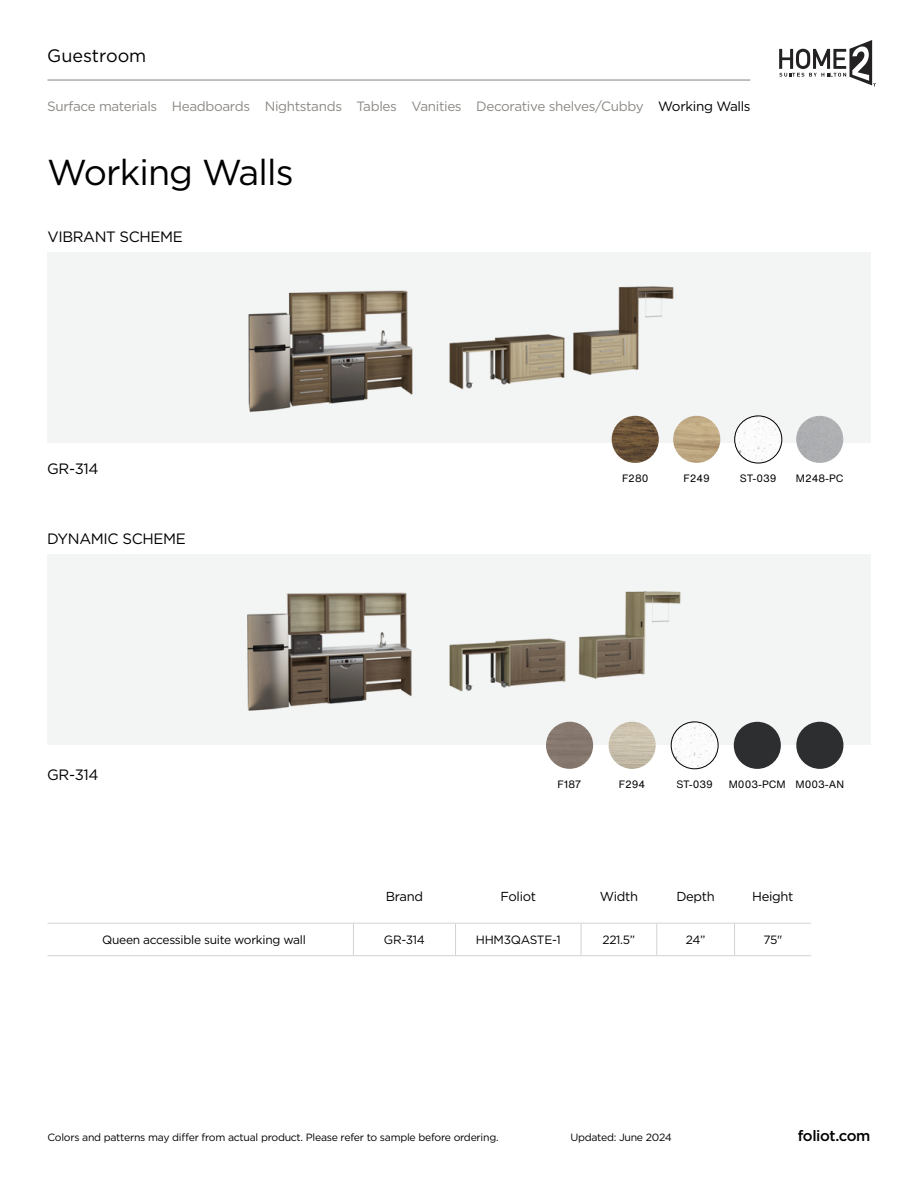
<style>
.page{position:relative;width:918px;height:1188px;background:#fff}
.page>*{position:absolute;margin:0;border:0;box-sizing:border-box;transform-origin:0 0}
.t1{font:36px "Gotham";letter-spacing:-.025em;color:#000}
.t2{font:18px "Gotham";color:#000}
.t3{font:15px "Gotham";letter-spacing:-.025em;color:#000}
.t4{font:500 15px "Gotham";letter-spacing:-.025em;color:#000}
.t5{font:13.5px "Gotham";letter-spacing:-.025em;color:#8c8985}
.t6{font:13.05px "Gotham";letter-spacing:-.025em;color:#000}
.t7{font:12px "Gotham";letter-spacing:-.025em;color:#000}
.t8{font:10.5px "Gotham";letter-spacing:-.025em;color:#000}
.t9{font:10.5px "Helvetica Now Text";color:#000}
.s1{color:#000}
</style>
<div class="page">
<hr style="left:47px;top:80px;width:703px;height:1px;background:#808285">
<svg style="left:779px;top:40px;width:97px;height:46px"></svg>
<svg style="left:48px;top:922px;width:763px;height:1px"></svg>
<hr style="left:353px;top:923px;width:1px;height:33px;background:#d1d3d4">
<hr style="left:455px;top:923px;width:1px;height:33px;background:#d1d3d4">
<hr style="left:48px;top:923px;width:305px;height:1px;background:#d1d3d4">
<hr style="left:353px;top:923px;width:103px;height:1px;background:#d1d3d4">
<hr style="left:456px;top:923px;width:125px;height:1px;background:#d1d3d4">
<hr style="left:48px;top:955px;width:305px;height:1px;background:#d1d3d4">
<hr style="left:353px;top:955px;width:103px;height:1px;background:#d1d3d4">
<hr style="left:456px;top:955px;width:125px;height:1px;background:#d1d3d4">
<hr style="left:581px;top:955px;width:76px;height:1px;background:#d1d3d4">
<hr style="left:657px;top:955px;width:78px;height:1px;background:#d1d3d4">
<hr style="left:735px;top:955px;width:76px;height:1px;background:#d1d3d4">
<hr style="left:581px;top:923px;width:76px;height:1px;background:#d1d3d4">
<hr style="left:581px;top:923px;width:1px;height:33px;background:#d1d3d4">
<hr style="left:657px;top:923px;width:78px;height:1px;background:#d1d3d4">
<hr style="left:657px;top:923px;width:1px;height:33px;background:#d1d3d4">
<hr style="left:735px;top:923px;width:76px;height:1px;background:#d1d3d4">
<hr style="left:734px;top:923px;width:1px;height:33px;background:#d1d3d4">
<div style="left:47px;top:253px;width:823px;height:190px;background:#f3f4f4"></div>
<div style="left:47px;top:555px;width:823px;height:190px;background:#f3f4f4"></div>
<img style="left:248px;top:286px;width:426px;height:127px">
<img style="left:247px;top:591px;width:434px;height:120px">
<img style="left:612px;top:416px;width:47px;height:47px;border-radius:24px">
<div style="left:546px;top:722px;width:47px;height:47px;background:#86786e;border-radius:24px"></div>
<img style="left:673px;top:416px;width:47px;height:47px;border-radius:24px">
<img style="left:609px;top:722px;width:47px;height:47px;border-radius:24px">
<div style="left:796px;top:722px;width:47px;height:47px;background:#2c2e2f;border-radius:24px"></div>
<div style="left:796px;top:416px;width:47px;height:47px;background:#adafb1;border-radius:24px"></div>
<div style="left:734px;top:722px;width:47px;height:47px;background:#2c2e2f;border-radius:24px"></div>
<img style="left:735px;top:416px;width:47px;height:47px;border-radius:24px">
<div style="left:735px;top:416px;width:47px;height:47px;border:1px solid #000;border-radius:50%"></div>
<img style="left:671px;top:722px;width:47px;height:47px;border-radius:23px">
<div style="left:671px;top:722px;width:47px;height:47px;border:1px solid #000;border-radius:50%"></div>
<h2 class="t2" style="left:47px;top:44px;width:101px">Guestroom</h2>
<p class="t5" style="left:47px;top:98px;width:705px">Surface materials Headboards Nightstands Tables Vanities Decorative shelves/Cubby <span class="s1">Working Walls</span></p>
<h1 class="t1" style="left:47px;top:149px;width:248px">Working Walls</h1>
<h3 class="t3" style="left:48px;top:227px;width:137px">VIBRANT SCHEME</h3>
<h3 class="t3" style="left:47px;top:459px;width:53px">GR-314</h3>
<h3 class="t3" style="left:47px;top:529px;width:140px">DYNAMIC SCHEME</h3>
<h3 class="t3" style="left:47px;top:765px;width:53px">GR-314</h3>
<p class="t9" style="left:622px;top:471px;width:28px">F280</p>
<p class="t9" style="left:684px;top:471px;width:28px">F249</p>
<p class="t9" style="left:740px;top:471px;width:38px">ST-039</p>
<p class="t9" style="left:796px;top:471px;width:49px">M248-PC</p>
<p class="t9" style="left:558px;top:776px;width:26px">F187</p>
<p class="t9" style="left:677px;top:776px;width:38px">ST-039</p>
<p class="t9" style="left:619px;top:776px;width:28px">F294</p>
<p class="t9" style="left:796px;top:776px;width:50px">M003-AN</p>
<p class="t9" style="left:729px;top:776px;width:59px">M003-PCM</p>
<p class="t6" style="left:386px;top:888px;width:39px">Brand</p>
<p class="t6" style="left:501px;top:888px;width:37px">Foliot</p>
<p class="t6" style="left:600px;top:888px;width:40px">Width</p>
<p class="t6" style="left:676px;top:888px;width:40px">Depth</p>
<p class="t6" style="left:752px;top:888px;width:43px">Height</p>
<p class="t7" style="left:102px;top:932px;width:205px">Queen accessible suite working wall</p>
<p class="t7" style="left:384px;top:932px;width:43px">GR-314</p>
<p class="t7" style="left:476px;top:932px;width:86px">HHM3QASTE-1</p>
<p class="t7" style="left:603px;top:932px;width:34px">221.5”</p>
<p class="t7" style="left:686px;top:932px;width:21px">24”</p>
<p class="t7" style="left:764px;top:932px;width:20px">75"</p>
<p class="t8" style="left:47px;top:1130px;width:453px">Colors and patterns may differ from actual product. Please refer to sample before ordering.</p>
<p class="t8" style="left:570px;top:1130px;width:103px">Updated: June 2024</p>
<h3 class="t4" style="left:798px;top:1126px;width:74px">foliot.com</h3>
</div>
